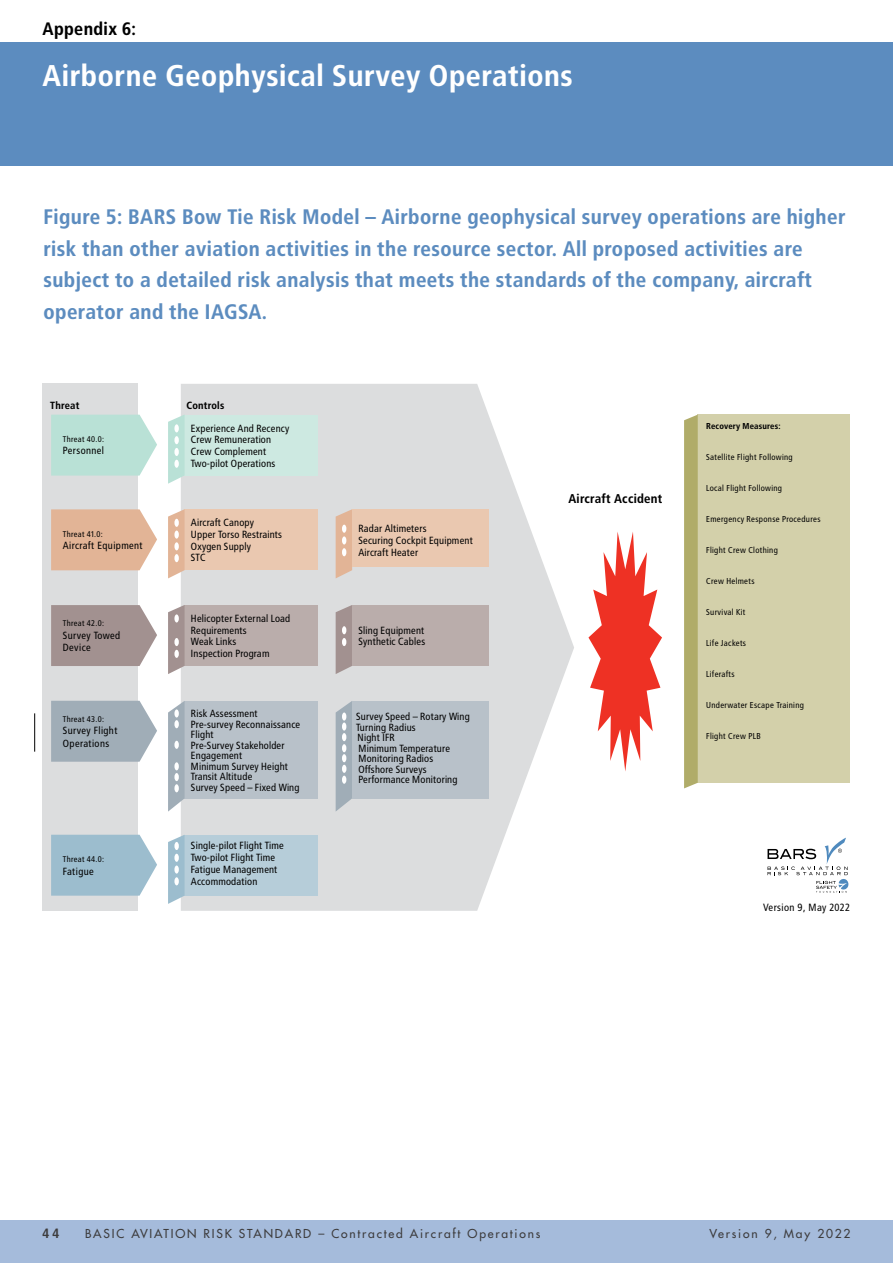
<style>
.page{position:relative;width:893px;height:1263px;background:#fff}
.page>*{position:absolute;margin:0;border:0;box-sizing:border-box;transform-origin:0 0}
.t1{font:700 30px "Transit";color:#fff}
.t2{font:700 21px/31.5px "Transit";color:#5c8cbf}
.t3{font:700 18px "Transit";color:#000}
.t4{font:700 13.5px "Transit";color:#3d3c3d}
.t5{font:700 12.75px "Transit";color:#000}
.t6{font:12px "Futura";letter-spacing:.15em;color:#3d3c3d}
.t7{font:10.5px "Transit";color:#000}
.t8{font:10.35px/11.9px "Transit";letter-spacing:-.02em;color:#000}
.t9{font:10.35px/12.5px "Transit";color:#000}
.t10{font:700 10.35px "Transit";color:#000}
.t11{font:8.55px "Transit";color:#000}
.t12{font:700 8.55px "Transit";color:#000}
.t13{font:8.25px "Transit";color:#000}
</style>
<div class="page">
<div style="left:0;top:1220px;width:893px;height:43px;background:#a5bbdb"></div>
<div style="left:0;top:43px;width:893px;height:123px;background:#5c8cbf"></div>
<div style="left:43px;top:384px;width:95px;height:527px;background:#dcddde"></div>
<svg style="left:181px;top:384px;width:393px;height:527px;fill:#dcddde"></svg>
<svg style="left:51px;top:415px;width:106px;height:61px;background:#bee3d9"></svg>
<svg style="left:51px;top:509px;width:106px;height:61px;background:#e4ba9f"></svg>
<svg style="left:51px;top:605px;width:106px;height:61px;background:#a99a99"></svg>
<svg style="left:51px;top:701px;width:106px;height:61px;background:#a8b3bd"></svg>
<svg style="left:51px;top:835px;width:106px;height:61px;background:#a4c2d2"></svg>
<div style="left:185px;top:415px;width:133px;height:61px;background:#cde9e1"></div>
<div style="left:185px;top:509px;width:133px;height:61px;background:#eac8b0"></div>
<div style="left:185px;top:605px;width:133px;height:61px;background:#baadab"></div>
<div style="left:185px;top:701px;width:133px;height:97px;background:#b8c1c9"></div>
<div style="left:185px;top:835px;width:133px;height:61px;background:#b6cdd9"></div>
<svg style="left:168px;top:414px;width:17px;height:70px"></svg>
<svg style="left:168px;top:509px;width:17px;height:69px"></svg>
<svg style="left:168px;top:605px;width:17px;height:69px"></svg>
<svg style="left:168px;top:701px;width:17px;height:110px;background:#abb6bf"></svg>
<svg style="left:168px;top:835px;width:17px;height:69px"></svg>
<div style="left:352px;top:509px;width:136px;height:58px;background:#eac8b0"></div>
<div style="left:352px;top:605px;width:136px;height:61px;background:#baadab"></div>
<div style="left:352px;top:701px;width:136px;height:97px;background:#b8c1c9"></div>
<svg style="left:588px;top:532px;width:74px;height:239px"></svg>
<div style="left:698px;top:414px;width:152px;height:369px;background:#d3d0aa"></div>
<svg style="left:684px;top:415px;width:14px;height:373px;background:#b2ae6c"></svg>
<div style="left:174px;top:424px;width:5px;height:8px;background:#fff;border-radius:50%"></div>
<div style="left:174px;top:436px;width:5px;height:8px;background:#fff;border-radius:50%"></div>
<div style="left:174px;top:448px;width:5px;height:8px;background:#fff;border-radius:50%"></div>
<div style="left:174px;top:460px;width:5px;height:8px;background:#fff;border-radius:50%"></div>
<div style="left:174px;top:519px;width:5px;height:8px;background:#fff;border-radius:50%"></div>
<div style="left:174px;top:530px;width:5px;height:9px;background:#fff;border-radius:50%"></div>
<div style="left:174px;top:542px;width:5px;height:8px;background:#fff;border-radius:50%"></div>
<div style="left:174px;top:554px;width:5px;height:8px;background:#fff;border-radius:50%"></div>
<div style="left:174px;top:614px;width:5px;height:8px;background:#fff;border-radius:50%"></div>
<div style="left:174px;top:638px;width:5px;height:8px;background:#fff;border-radius:50%"></div>
<div style="left:174px;top:650px;width:5px;height:8px;background:#fff;border-radius:50%"></div>
<div style="left:174px;top:842px;width:5px;height:8px;background:#fff;border-radius:50%"></div>
<div style="left:174px;top:854px;width:5px;height:8px;background:#fff;border-radius:50%"></div>
<div style="left:174px;top:865px;width:5px;height:9px;background:#fff;border-radius:50%"></div>
<div style="left:174px;top:877px;width:5px;height:8px;background:#fff;border-radius:50%"></div>
<svg style="left:336px;top:509px;width:16px;height:69px"></svg>
<svg style="left:336px;top:605px;width:16px;height:69px"></svg>
<div style="left:174px;top:709px;width:5px;height:8px;background:#fff;border-radius:50%"></div>
<svg style="left:767px;top:838px;width:82px;height:55px"></svg>
<div style="left:174px;top:720px;width:5px;height:8px;background:#fff;border-radius:50%"></div>
<div style="left:174px;top:741px;width:5px;height:8px;background:#fff;border-radius:50%"></div>
<div style="left:174px;top:762px;width:5px;height:8px;background:#fff;border-radius:50%"></div>
<div style="left:174px;top:773px;width:5px;height:8px;background:#fff;border-radius:50%"></div>
<div style="left:174px;top:784px;width:5px;height:8px;background:#fff;border-radius:50%"></div>
<hr style="left:34px;top:713px;width:1px;height:39px;background:#000">
<svg style="left:336px;top:701px;width:16px;height:110px;background:#b0bbc3"></svg>
<h3 class="t3" style="left:43px;top:18px;width:95px">Appendix 6:</h3>
<h1 class="t1" style="left:43px;top:58px;width:532px">Airborne Geophysical Survey Operations</h1>
<p class="t2" style="left:43px;top:201px;width:804px">Figure 5: BARS Bow Tie Risk Model – Airborne geophysical survey operations are higher risk than other aviation activities in the resource sector. All proposed activities are subject to a detailed risk analysis that meets the standards of the company, aircraft operator and the IAGSA.</p>
<p class="t10" style="left:50px;top:399px;width:31px">Threat</p>
<p class="t10" style="left:186px;top:399px;width:40px">Controls</p>
<p class="t13" style="left:63px;top:434px;width:43px">Threat 40.0:</p>
<p class="t9" style="left:63px;top:445px;width:43px">Personnel</p>
<p class="t13" style="left:63px;top:529px;width:42px">Threat 41.0:</p>
<p class="t9" style="left:63px;top:539px;width:82px">Aircraft Equipment</p>
<p class="t13" style="left:63px;top:618px;width:43px">Threat 42.0:</p>
<p class="t9" style="left:63px;top:629px;width:59px">Survey Towed<br>Device</p>
<p class="t13" style="left:63px;top:714px;width:43px">Threat 43.0:</p>
<p class="t9" style="left:63px;top:725px;width:56px">Survey Flight<br>Operations</p>
<p class="t13" style="left:63px;top:854px;width:43px">Threat 44.0:</p>
<p class="t9" style="left:63px;top:865px;width:33px">Fatigue</p>
<p class="t8" style="left:191px;top:422px;width:100px">Experience And Recency<br>Crew Remuneration<br>Crew Complement<br>Two-pilot Operations</p>
<p class="t8" style="left:191px;top:517px;width:93px">Aircraft Canopy<br>Upper Torso Restraints<br>Oxygen Supply<br>STC</p>
<p class="t8" style="left:191px;top:612px;width:101px">Helicopter External Load<br>Requirements<br>Weak Links<br>Inspection Program</p>
<p class="t8" style="left:191px;top:708px;width:111px;line-height:10.5px">Risk Assessment<br>Pre-survey Reconnaissance<br>Flight<br>Pre-Survey Stakeholder<br>Engagement<br>Minimum Survey Height<br>Transit Altitude<br>Survey Speed – Fixed Wing</p>
<p class="t8" style="left:191px;top:840px;width:95px">Single-pilot Flight Time<br>Two-pilot Flight Time<br>Fatigue Management<br>Accommodation</p>
<p class="t8" style="left:358px;top:522px;width:116px">Radar Altimeters<br>Securing Cockpit Equipment<br>Aircraft Heater</p>
<p class="t8" style="left:358px;top:624px;width:69px">Sling Equipment<br>Synthetic Cables</p>
<p class="t8" style="left:356px;top:712px;width:116px;line-height:10.5px">Survey Speed – Rotary Wing<br>Turning Radius<br>Night IFR<br>Minimum Temperature<br>Monitoring Radios<br>Offshore Surveys<br>Performance Monitoring</p>
<p class="t5" style="left:568px;top:491px;width:96px">Aircraft Accident</p>
<p class="t12" style="left:706px;top:421px;width:76px">Recovery Measures:</p>
<p class="t11" style="left:706px;top:452px;width:88px">Satellite Flight Following</p>
<p class="t11" style="left:706px;top:483px;width:78px">Local Flight Following</p>
<p class="t11" style="left:706px;top:514px;width:116px">Emergency Response Procedures</p>
<p class="t11" style="left:706px;top:545px;width:74px">Flight Crew Clothing</p>
<p class="t11" style="left:706px;top:576px;width:50px">Crew Helmets</p>
<p class="t11" style="left:706px;top:607px;width:41px">Survival Kit</p>
<p class="t11" style="left:706px;top:638px;width:42px">Life Jackets</p>
<p class="t11" style="left:706px;top:669px;width:30px">Liferafts</p>
<p class="t11" style="left:706px;top:700px;width:100px">Underwater Escape Training</p>
<p class="t11" style="left:706px;top:731px;width:57px">Flight Crew PLB</p>
<p class="t7" style="left:763px;top:901px;width:89px">Version 9, May 2022</p>
<h3 class="t4" style="left:43px;top:1225px;width:18px">44</h3>
<p class="t6" style="left:85px;top:1226px;width:457px">BASIC AVIATION RISK STANDARD – Contracted Aircraft Operations</p>
<p class="t6" style="left:710px;top:1226px;width:142px">Version 9, May 2022</p>
</div>
